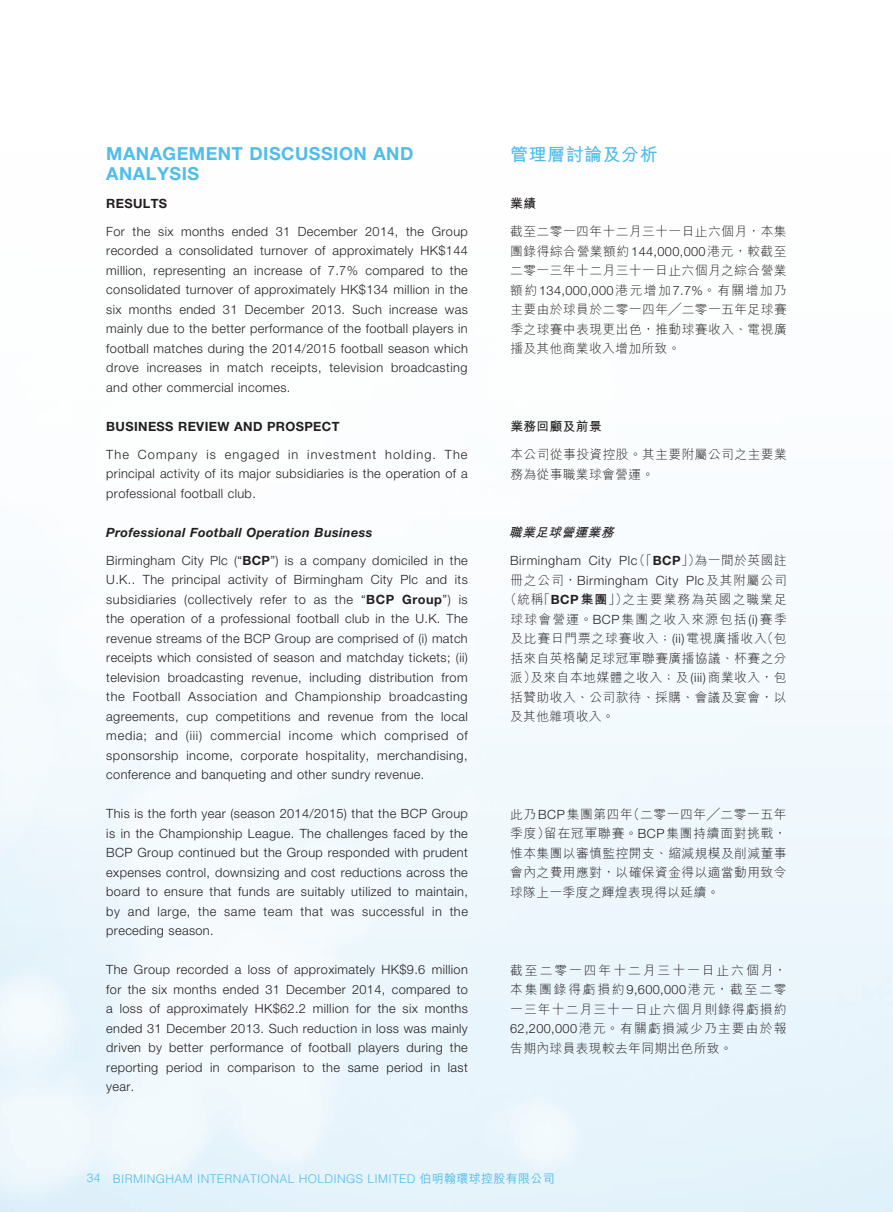
<style>
.page{position:relative;width:893px;height:1212px;background:#fff}
.page>*{position:absolute;margin:0;border:0;box-sizing:border-box;transform-origin:0 0}
.t1{font:700 18px/19.5px "Helvetica Neue";letter-spacing:.03em;color:#4fbdec}
.t2{font:700 18px "M Hei HK";letter-spacing:.03em;color:#4fbdec}
.t3{font:300 12.75px/19.5px "Helvetica Neue";letter-spacing:.03em;color:#231f20;text-align:justify}
.t4{font:300 12.75px/19.5px "M Hei HK";letter-spacing:.035em;color:#231f20;text-align:justify}
.t5{font:700 12.75px "Helvetica Neue";letter-spacing:.03em;color:#231f20}
.t6{font:700 12.75px "M Hei HK";letter-spacing:.03em;color:#231f20}
.t7{font:italic 700 12.75px "M Hei HK";color:#231f20}
.t8{font:300 12px "Helvetica";letter-spacing:.025em;color:#4fbdec}
.s1{font-weight:700;font-style:italic}
.s2{font-weight:700}
.s3{font-family:"Helvetica Neue"}
.s4{font-family:"M Hei HK"}
.s5{font-family:"Helvetica Neue";font-weight:700}
.s6{font-family:"M Hei HK";font-weight:500}
</style>
<div class="page">
<div style="left:0;top:0;width:893px;height:1212px;background:linear-gradient(to bottom,#fff,#e9f5fb)"></div>
<h1 class="t1" style="left:106px;top:143px;width:309px">MANAGEMENT DISCUSSION AND<br>ANALYSIS</h1>
<p class="t5" style="left:106px;top:195px;width:10px">RESULTS</p>
<p class="t3" style="left:106px;top:221px;width:363px">For the six months ended 31 December 2014, the Group recorded a consolidated turnover of approximately HK$144 million, representing an increase of 7.7% compared to the consolidated turnover of approximately HK$134 million in the six months ended 31 December 2013. Such increase was mainly due to the better performance of the football players in football matches during the 2014/2015 football season which drove increases in match receipts, television broadcasting and other commercial incomes.</p>
<p class="t5" style="left:106px;top:418px;width:19px">BUSINESS</p>
<p class="t5" style="left:178px;top:418px;width:10px">REVIEW</p>
<p class="t5" style="left:234px;top:418px;width:89px">AND PROSPECT</p>
<p class="t3" style="left:106px;top:444px;width:363px">The Company is engaged in investment holding. The principal activity of its major subsidiaries is the operation of a professional football club.</p>
<p class="t3" style="left:106px;top:518px;width:363px;line-height:28px"><span class="s1">Professional Football Operation Business<br></span>Birmingham City Plc (“<span class="s2">BCP</span>”) is a company domiciled in the</p>
<p class="t3" style="left:106px;top:569px;width:363px">U.K.. The principal activity of Birmingham City Plc and its subsidiaries (collectively refer to as the “<span class="s2">BCP GROUP</span>”) is the operation of a professional football club in the U.K. The revenue streams of the BCP Group are comprised of (i) match receipts which consisted of season and matchday tickets; (ii) television broadcasting revenue, including distribution from the Football Association and Championship broadcasting agreements, cup competitions and revenue from the local media; and (iii) commercial income which comprised of sponsorship income, corporate hospitality, merchandising, conference and banqueting and other sundry revenue.</p>
<p class="t3" style="left:106px;top:803px;width:363px">This is the forth year (season 2014/2015) that the BCP Group is in the Championship League. The challenges faced by the BCP Group continued but the Group responded with prudent expenses control, downsizing and cost reductions across the board to ensure that funds are suitably utilized to maintain, by and large, the same team that was successful in the preceding season.</p>
<p class="t3" style="left:106px;top:959px;width:363px">The Group recorded a loss of approximately HK$9.6 million for the six months ended 31 December 2014, compared to a loss of approximately HK$62.2 million for the six months ended 31 December 2013. Such reduction in loss was mainly driven by better performance of football players during the reporting period in comparison to the same period in last year.</p>
<h1 class="t2" style="left:510px;top:141px;width:149px">管理層討論及分析</h1>
<p class="t6" style="left:510px;top:194px;width:27px">業績</p>
<p class="t4" style="left:510px;top:221px;width:278px">截至二零一四年十二月三十一日止六個月，本集團錄得綜合營業額約<span class="s3">144,000,000</span>港元，較截至二零一三年十二月三十一日止六個月之綜合營業</p>
<p class="t3" style="left:510px;top:280px;width:278px"><span class="s4">額約</span>134,000,000<span class="s4">港元增加</span>7.7%<span class="s4">。有關增加乃</span></p>
<p class="t4" style="left:510px;top:299px;width:278px">主要由於球員於二零一四年╱二零一五年足球賽季之球賽中表現更出色，推動球賽收入、電視廣播及其他商業收入增加所致。</p>
<p class="t6" style="left:510px;top:417px;width:93px">業務回顧及前景</p>
<p class="t4" style="left:510px;top:444px;width:278px">本公司從事投資控股。其主要附屬公司之主要業務為從事職業球會營運。</p>
<p class="t7" style="left:509px;top:523px;width:110px">職業足球營運業務</p>
<p class="t3" style="left:510px;top:551px;width:278px">Birmingham City plc<span class="s4">（「</span><span class="s2">BCP</span><span class="s4">」）為一間於英國註冊之公司，</span>Birmingham City plc<span class="s4">及其附屬公司</span></p>
<p class="t4" style="left:510px;top:589px;width:278px;text-indent:-6px">（統稱「<span class="s5">BCP</span><span class="s2">集團</span>」）之主要業務為英國之職業足球球會營運。<span class="s3">BCp</span>集團之收入來源包括<span class="s3">(i)</span>賽季及比賽日門票之球賽收入；<span class="s3">(ii)</span>電視廣播收入（包括來自英格蘭足球冠軍聯賽廣播協議、杯賽之分派）及來自本地媒體之收入；及<span class="s3">(iii)</span>商業收入，包括贊助收入、公司款待、採購、會議及宴會，以及其他雜項收入。</p>
<p class="t4" style="left:510px;top:804px;width:278px">此乃<span class="s3">BCp</span>集團第四年（二零一四年╱二零一五年季度）留在冠軍聯賽。<span class="s3">BCp</span>集團持續面對挑戰，惟本集團以審慎監控開支、縮減規模及削減董事會內之費用應對，以確保資金得以適當動用致令球隊上一季度之輝煌表現得以延續。</p>
<p class="t4" style="left:510px;top:960px;width:278px">截至二零一四年十二月三十一日止六個月，本集團錄得虧損約<span class="s3">9,600,000</span>港元，截至二零一三年十二月三十一日止六個月則錄得虧損約<span class="s3">62,200,000</span>港元。有關虧損減少乃主要由於報告期內球員表現較去年同期出色所致。</p>
<p class="t8" style="left:87px;top:1171px;width:470px">34 BI RMI NGHAM INTERNATIONAL HOLDI NGS LI MITED <span class="s6">伯明翰環球控股有限公司</span></p>
</div>
